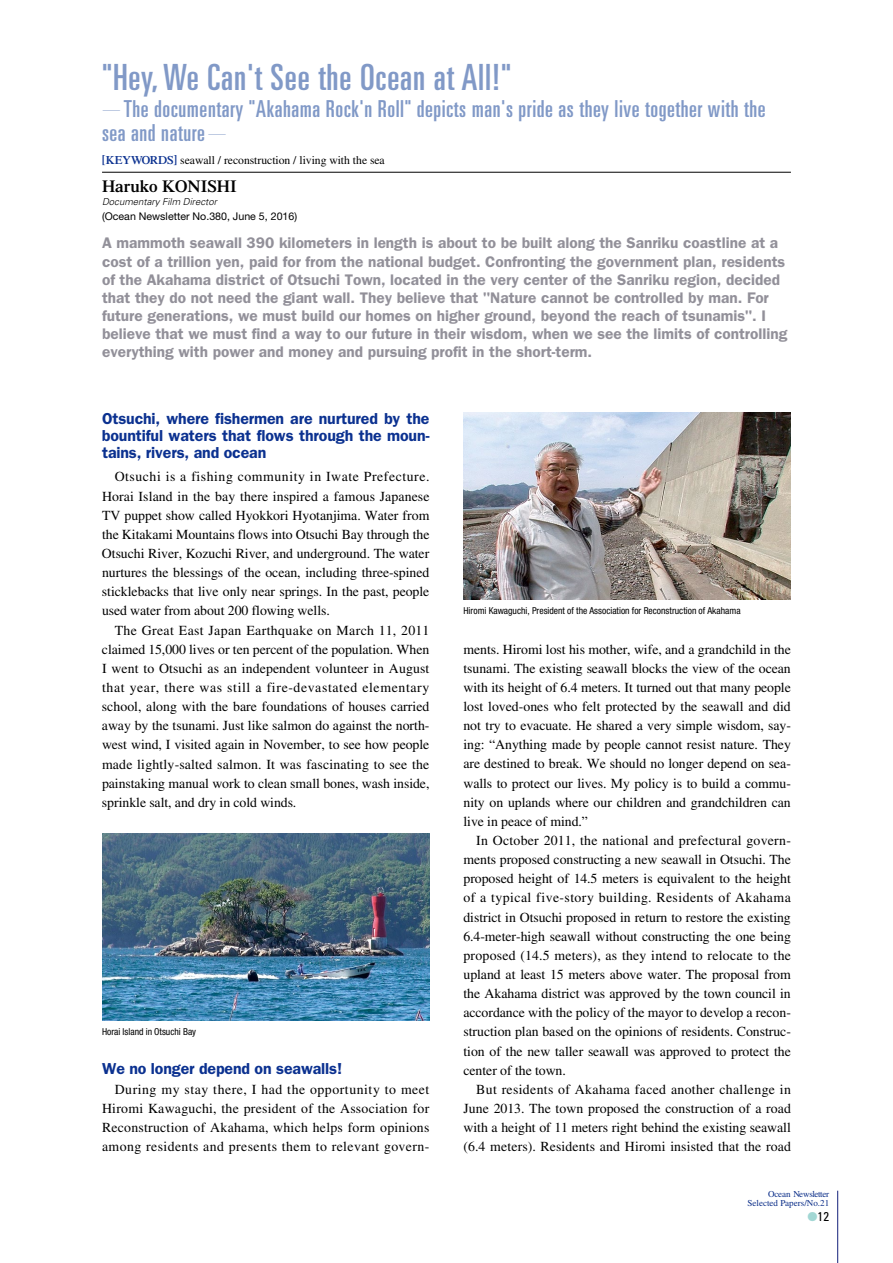
<style>
.page{position:relative;width:893px;height:1263px;background:#fff}
.page>*{position:absolute;margin:0;border:0;box-sizing:border-box;transform-origin:0 0}
.t1{font:ultra-condensed 36.15px "Univers LT Std";letter-spacing:.025em;color:#8199c7}
.t2{font:ultra-condensed 23.4px/23.4px "Univers LT Std";letter-spacing:.025em;color:#8199c7}
.t3{font:600 16.95px "Times LT Std";color:#000}
.t4{font:600 15.9px/17px "ITC Franklin Gothic Std";letter-spacing:-.01em;color:#0b3190;text-align:justify}
.t5{font:600 15.45px/18px "ITC Franklin Gothic Std";color:#929099}
.t6{font:13.8px/19.2px "Times LT Std";letter-spacing:-.005em;color:#000;text-align:justify}
.t7{font:condensed 12.75px "Univers LT Std";color:#000}
.t8{font:11.7px "Times LT Std";letter-spacing:-.005em;color:#000}
.t9{font:10.65px "Helvetica Neue LT Std";color:#000}
.t10{font:condensed 9.6px "Helvetica Neue LT Std";color:#000}
.t11{font:italic 300 9.6px "Univers LT Std";color:#000}
.t12{font:9px/9.6px "Times LT Std";letter-spacing:-.01em;color:#0a2d88;text-align:right}
.s1{font-family:"Helvetica Neue LT Std";font-weight:200;font-stretch:normal}
.s2{font-weight:600;color:#0b3190}
.s3{color:#a2d7d4}
</style>
<div class="page">
<hr style="left:102px;top:172px;width:689px;height:1px;background:#000">
<hr style="left:837px;top:1191px;width:1px;height:72px;background:#13207b">
<img style="left:102px;top:833px;width:327px;height:187px">
<img style="left:463px;top:412px;width:328px;height:188px">
<h1 class="t1" style="left:102px;top:56px;width:411px">"Hey, We Can't See the Ocean at All!"</h1>
<h2 class="t2" style="left:100px;top:97px;width:667px"><span class="s1">—</span>The documentary "Akahama Rock'n Roll" depicts man's pride as they live together with the sea and nature<span class="s1">—</span></h2>
<p class="t8" style="left:102px;top:154px;width:284px"><span class="s2">[KEYWORDS]</span> seawall / reconstruction / living with the sea</p>
<p class="t3" style="left:102px;top:177px;width:136px">Haruko KONISHI</p>
<p class="t11" style="left:102px;top:196px;width:116px">Documentary Film Director</p>
<p class="t9" style="left:102px;top:210px;width:197px">(Ocean Newsletter No.380, June 5, 2016)</p>
<p class="t5" style="left:102px;top:234px;width:687px">A mammoth seawall 390 kilometers in length is about to be built along the Sanriku coastline at a cost of a trillion yen, paid for from the national budget. Confronting the government plan, residents of the Akahama district of Otsuchi Town, located in the very center of the Sanriku region, decided that they do not need the giant wall. They believe that "Nature cannot be controlled by man. For future generations, we must build our homes on higher ground, beyond the reach of tsunamis". I believe that we must find a way to our future in their wisdom, when we see the limits of controlling everything with power and money and pursuing profit in the short-term.</p>
<p class="t4" style="left:102px;top:410px;width:329px">Otsuchi, where fishermen are nurtured by the bountiful waters that flows through the moun&shy;tains, rivers, and ocean</p>
<p class="t6" style="left:102px;top:467px;width:329px;text-indent:13px">Otsuchi is a fishing community in Iwate Prefecture.<br>Horai Island in the bay there inspired a famous Japanese TV puppet show called Hyokkori Hyotanjima. Water from the Kitakami Mountains flows into Otsuchi Bay through the Otsuchi River, Kozuchi River, and underground. The water nurtures the blessings of the ocean, including three-spined sticklebacks that live only near springs. In the past, people used water from about 200 flowing wells.</p>
<p class="t6" style="left:102px;top:620px;width:329px;text-indent:13px">The Great East Japan Earthquake on March 11, 2011 claimed 15,000 lives or ten percent of the population. When I went to Otsuchi as an independent volunteer in August that year, there was still a fire-devastated elementary school, along with the bare foundations of houses carried away by the tsunami. Just like salmon do against the north&shy;west wind, I visited again in November, to see how people made lightly-salted salmon. It was fascinating to see the painstaking manual work to clean small bones, wash inside, sprinkle salt, and dry in cold winds.</p>
<p class="t10" style="left:102px;top:1026px;width:96px">Horai Island in Otsuchi Bay</p>
<p class="t4" style="left:102px;top:1060px;width:242px">We no longer depend on seawalls!</p>
<p class="t6" style="left:102px;top:1079px;width:329px;text-indent:13px">During my stay there, I had the opportunity to meet Hiromi Kawaguchi, the president of the Association for Reconstruction of Akahama, which helps form opinions among residents and presents them to relevant govern-</p>
<p class="t10" style="left:463px;top:605px;width:279px">Hiromi Kawaguchi, President of the Association for Reconstruction of Akahama</p>
<p class="t6" style="left:463px;top:639px;width:329px">ments. Hiromi lost his mother, wife, and a grandchild in the tsunami. The existing seawall blocks the view of the ocean with its height of 6.4 meters. It turned out that many people lost loved-ones who felt protected by the seawall and did not try to evacuate. He shared a very simple wisdom, say&shy;ing: “Anything made by people cannot resist nature. They are destined to break. We should no longer depend on sea&shy;walls to protect our lives. My policy is to build a commu&shy;nity on uplands where our children and grandchildren can live in peace of mind.”</p>
<p class="t6" style="left:463px;top:831px;width:329px;text-indent:13px">In October 2011, the national and prefectural govern&shy;ments proposed constructing a new seawall in Otsuchi. The proposed height of 14.5 meters is equivalent to the height of a typical five-story building. Residents of Akahama district in Otsuchi proposed in return to restore the existing 6.4-meter-high seawall without constructing the one being proposed (14.5 meters), as they intend to relocate to the upland at least 15 meters above water. The proposal from the Akahama district was approved by the town council in accordance with the policy of the mayor to develop a recon&shy;struction plan based on the opinions of residents. Construc&shy;tion of the new taller seawall was approved to protect the center of the town.</p>
<p class="t6" style="left:463px;top:1079px;width:329px;text-indent:13px">But residents of Akahama faced another challenge in June 2013. The town proposed the construction of a road with a height of 11 meters right behind the existing seawall (6.4 meters). Residents and Hiromi insisted that the road</p>
<p class="t12" style="left:747px;top:1189px;width:83px">Ocean Newsletter<br>Selected Papers/No.21</p>
<p class="t7" style="left:807px;top:1208px;width:23px"><span class="s3">●</span>12</p>
</div>
